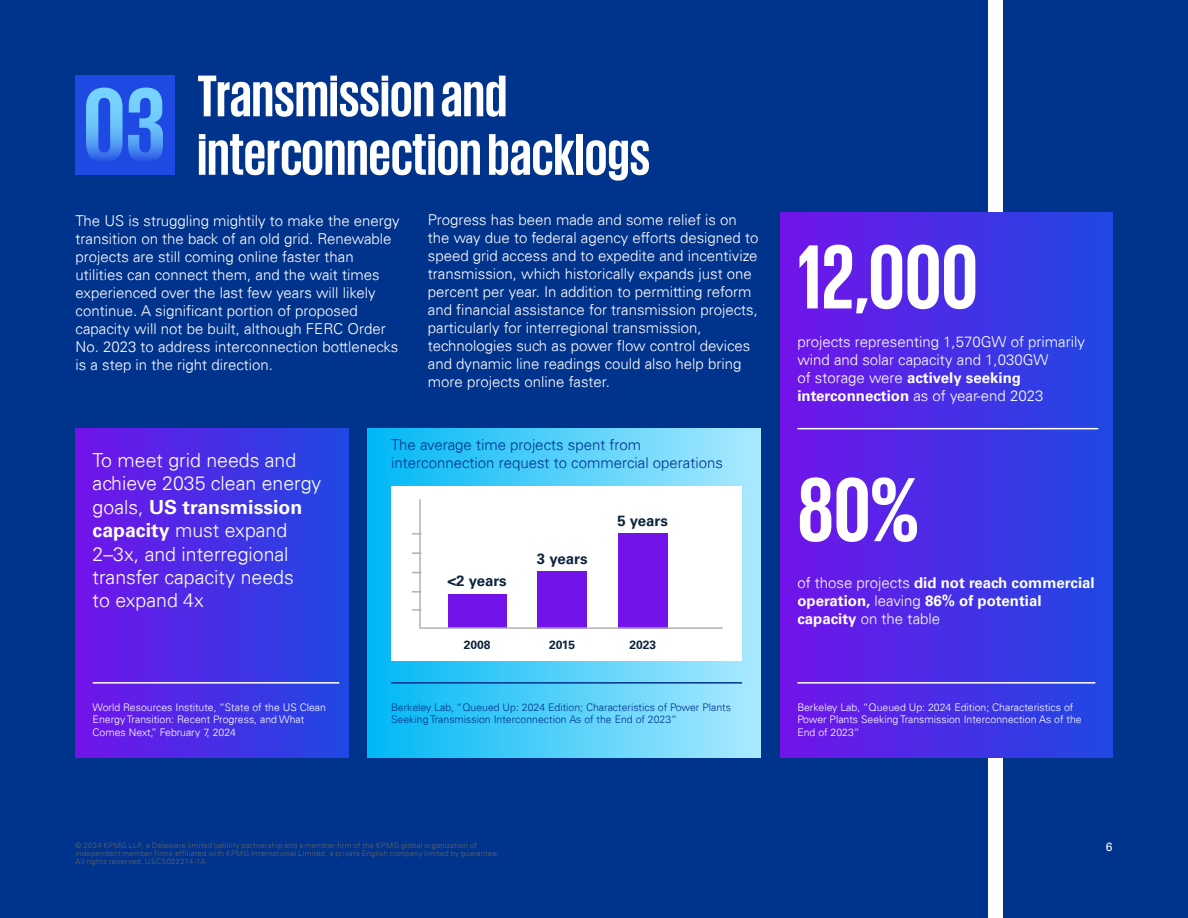
<style>
.page{position:relative;width:1188px;height:918px;background:#fff}
.page>*{position:absolute;margin:0;border:0;box-sizing:border-box;transform-origin:0 0}
.t1{font:700 108.3px "KPMG";color:#76d2ff}
.t2{font:700 93px "KPMG";color:#fff}
.t3{font:700 60px/58.5px "KPMG";color:#fff}
.t4{font:300 19.5px/23.4px "Univers 45";color:#fff}
.t5{font:700 19.5px "Univers 65";color:#fff}
.t6{font:300 15px/18px "Univers 45";color:#fff}
.t7{font:700 15px/18px "Univers 65";color:#fff}
.t8{font:300 15px/18px "Univers 45";color:#00338d}
.t9{font:700 15px "Univers 65";color:#0d243d}
.t10{font:700 12px "Univers 65";color:#0d243d}
.t11{font:12px "Univers 55 Roman";color:#fff}
.t12{font:300 10.5px/12.6px "Univers 45";color:#fff}
.t13{font:300 10.5px/12.6px "Univers 45";color:#00338c}
.t14{font:300 7.5px/8.1px "Univers 45";letter-spacing:.045em;color:#666}
.s1{font-family:"Univers 45";font-weight:300}
.s2{font-family:"Univers 65";font-weight:700}
</style>
<div class="page">
<div style="left:0;top:0;width:987px;height:918px;background:#00338c"></div>
<div style="left:1003px;top:0;width:185px;height:918px;background:#00338c"></div>
<div style="left:76px;top:429px;width:273px;height:328px;background:linear-gradient(to right,#7213ea,#1f49e2)"></div>
<div style="left:368px;top:429px;width:392px;height:328px;background:linear-gradient(to right,#00b8f5,#aae9ff)"></div>
<div style="left:780px;top:213px;width:332px;height:544px;background:linear-gradient(to right,#7313ea,#1f49e2)"></div>
<hr style="left:797px;top:428px;width:301px;height:1px;background:#fff">
<div style="left:76px;top:76px;width:99px;height:99px;background:#1e49e2"></div>
<div style="left:391px;top:486px;width:351px;height:174px;background:#fff"></div>
<div style="left:448px;top:594px;width:59px;height:34px;background:#7213ea"></div>
<div style="left:537px;top:571px;width:50px;height:58px;background:#7213ea"></div>
<div style="left:618px;top:533px;width:50px;height:96px;background:#7213ea"></div>
<hr style="left:419px;top:627px;width:304px;height:2px;background:#b2b2b2">
<hr style="left:419px;top:499px;width:2px;height:128px;background:#b2b2b2">
<svg style="left:412px;top:552px;width:7px;height:2px"></svg>
<svg style="left:412px;top:533px;width:7px;height:2px"></svg>
<svg style="left:412px;top:591px;width:7px;height:2px"></svg>
<svg style="left:412px;top:609px;width:7px;height:2px"></svg>
<hr style="left:391px;top:682px;width:351px;height:2px;background:#00338c">
<hr style="left:797px;top:682px;width:298px;height:2px;background:#fff">
<hr style="left:93px;top:682px;width:246px;height:2px;background:#fff">
<h3 class="t3" style="left:197px;top:65px;width:455px">Transmission and interconnection backlogs</h3>
<p class="t6" style="left:76px;top:212px;width:326px">The US is struggling mightily to make the energy transition on the back of an old grid. Renewable projects are still coming online faster than utilities can connect them, and the wait times experienced over the last few years will likely continue. A significant portion of proposed capacity will not be built, although FERC Order No. 2023 to address interconnection bottlenecks is a step in the right direction.</p>
<p class="t6" style="left:428px;top:211px;width:332px">Progress has been made and some relief is on the way due to federal agency efforts designed to speed grid access and to expedite and incentivize transmission, which historically expands just one percent per year. In addition to permitting reform and financial assistance for transmission projects, particularly for interregional transmission, technologies such as power flow control devices and dynamic line readings could also help bring more projects online faster.</p>
<h1 class="t1" style="left:83px;top:71px;width:84px">03</h1>
<h3 class="t4" style="left:93px;top:448px;width:230px">To meet grid needs and achieve 2035 clean energy</h3>
<h3 class="t5" style="left:93px;top:495px;width:211px"><span class="s1">goals,</span> US transmission</h3>
<h3 class="t4" style="left:93px;top:519px;width:203px"><span class="s2">capacity</span> must expand<br>2–3x, and interregional transfer capacity needs to expand 4x</h3>
<p class="t8" style="left:391px;top:436px;width:333px">The average time projects spent from interconnection request to commercial operations</p>
<p class="t9" style="left:448px;top:572px;width:61px">&lt;2 years</p>
<p class="t9" style="left:537px;top:550px;width:52px">3 years</p>
<p class="t9" style="left:617px;top:512px;width:52px">5 years</p>
<p class="t10" style="left:464px;top:638px;width:28px">2008</p>
<p class="t10" style="left:549px;top:638px;width:28px">2015</p>
<p class="t10" style="left:629px;top:638px;width:28px">2023</p>
<h2 class="t2" style="left:797px;top:230px;width:182px">12,000</h2>
<p class="t6" style="left:797px;top:332px;width:289px">projects representing 1,570GW of primarily wind and solar capacity and 1,030GW</p>
<p class="t7" style="left:797px;top:369px;width:225px"><span class="s1">of storage were</span> actively seeking</p>
<p class="t6" style="left:797px;top:386px;width:248px"><span class="s2">interconnection</span> as of year-end 2023</p>
<h2 class="t2" style="left:797px;top:463px;width:124px">80%</h2>
<p class="t7" style="left:797px;top:574px;width:299px"><span class="s1">of those projects</span> did not reach commercial operation, <span class="s1">leaving</span> 86% of potential</p>
<p class="t6" style="left:797px;top:610px;width:144px"><span class="s2">capacity</span> on the table</p>
<p class="t12" style="left:93px;top:701px;width:235px">World Resources Institute, “State of the US Clean<br>Energy Transition: Recent Progress, and What<br>Comes Next,” February 7, 2024</p>
<p class="t12" style="left:797px;top:701px;width:286px">Berkeley Lab, “Queued Up: 2024 Edition; Characteristics of<br>Power Plants Seeking Transmission Interconnection As of the<br>End of 2023“</p>
<p class="t13" style="left:391px;top:701px;width:341px">Berkeley Lab, “Queued Up: 2024 Edition; Characteristics of Power Plants<br>Seeking Transmission Interconnection As of the End of 2023“</p>
<p class="t14" style="left:76px;top:841px;width:403px">© 2024 KPMG LLP, a Delaware limited liability partnership and a member firm of the KPMG global organization of</p>
<p class="t11" style="left:1106px;top:840px;width:8px">6</p>
<p class="t14" style="left:76px;top:850px;width:425px">independent member firms affiliated with KPMG International Limited, a private English company limited by guarantee.<br>All rights reserved. USCS022214-1A</p>
</div>
